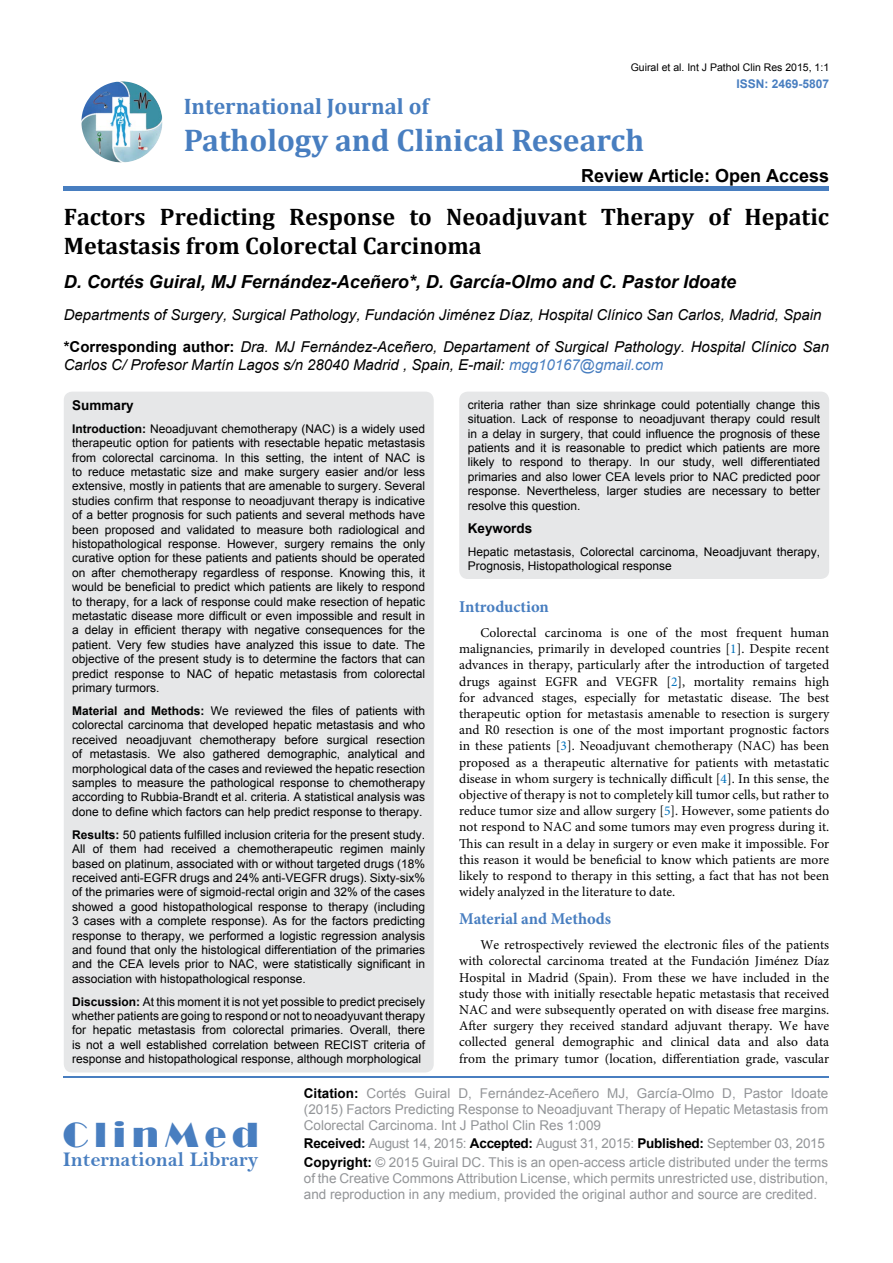
<style>
.page{position:relative;width:893px;height:1263px;background:#fff}
.page>*{position:absolute;margin:0;border:0;box-sizing:border-box;transform-origin:0 0}
.t1{font:36px "Broadway";letter-spacing:.16em;color:#487ec0}
.t2{font:700 31.5px "Cambria";color:#487ec0}
.t3{font:700 24px/28.8px "Cambria";color:#000}
.t4{font:700 22.5px "Cambria";color:#487ec0}
.t5{font:21px "Bell MT Bold";color:#487ec0}
.t6{font:italic 700 18px "Arial";color:#000}
.t7{font:700 18px "Arial";color:#000}
.t8{font:700 16.5px "Minion Pro";letter-spacing:-.005em;color:#487ec0}
.t9{font:italic 15px/32.2px "Arial";color:#000}
.t10{font:13.5px/16.2px "Minion Pro";color:#000;text-align:justify}
.t11{font:13.5px/16.2px "Arial";color:#939598}
.t12{font:700 13.5px "Arial";color:#000}
.t13{font:12px/14.4px "Arial";color:#000;text-align:justify}
.t14{font:700 12px "Arial";color:#487ec0}
.t15{font:10.5px "Arial";color:#000}
.s1{font-weight:700;font-style:normal}
.s2{color:#487ec0}
.s3{font-weight:700}
.s4{color:#0072bc}
.s5{font-weight:700;color:#000}
</style>
<div class="page">
<img style="left:81px;top:81px;width:81px;height:81px;border-radius:41px">
<div style="left:64px;top:186px;width:765px;height:5px;background:#487ec0"></div>
<hr style="left:63px;top:1076px;width:765px;height:2px;background:#487ec0">
<div style="left:64px;top:392px;width:370px;height:680px;background:#e6e7e8;border-radius:9px"></div>
<div style="left:459px;top:392px;width:370px;height:187px;background:#e6e7e8;border-radius:9px"></div>
<p class="t15" style="left:631px;top:61px;width:200px">Guiral et al. Int J Pathol Clin Res 2015, 1:1</p>
<p class="t14" style="left:736px;top:75px;width:94px">ISSN: 2469-5807</p>
<h3 class="t4" style="left:184px;top:90px;width:247px">International Journal of</h3>
<h2 class="t2" style="left:184px;top:118px;width:462px">Pathology and Clinical Research</h2>
<h3 class="t7" style="left:581px;top:163px;width:250px">Review Article: Open Access</h3>
<h3 class="t3" style="left:64px;top:201px;width:767px">Factors Predicting Response to Neoadjuvant Therapy of Hepatic<br>Metastasis from Colorectal Carcinoma</h3>
<h3 class="t6" style="left:64px;top:270px;width:674px">D. Cortés Guiral, MJ Fernández-Aceñero*, D. García-Olmo and C. Pastor Idoate</h3>
<p class="t9" style="left:64px;top:299px;width:767px">Departments of Surgery, Surgical Pathology, Fundación Jiménez Díaz, Hospital Clínico San Carlos, Madrid, Spain <span class="s1">*Corresponding author:</span> Dra. MJ Fernández-Aceñero, Departament of Surgical Pathology. Hospital Clínico San</p>
<p class="t9" style="left:64px;top:349px;width:601px">Carlos C/ Profesor Martín Lagos s/n 28040 Madrid , Spain, E-mail: <span class="s2">mgg10167@gmail.com</span></p>
<p class="t12" style="left:72px;top:396px;width:63px">Summary</p>
<p class="t13" style="left:72px;top:421px;width:354px"><span class="s3">Introduction:</span> Neoadjuvant chemotherapy (NAC) is a widely used therapeutic option for patients with resectable hepatic metastasis from colorectal carcinoma. In this setting, the intent of NAC is to reduce metastatic size and make surgery easier and/or less extensive, mostly in patients that are amenable to surgery. Several studies confirm that response to neoadjuvant therapy is indicative of a better prognosis for such patients and several methods have been proposed and validated to measure both radiological and histopathological response. However, surgery remains the only curative option for these patients and patients should be operated on after chemotherapy regardless of response. Knowing this, it would be beneficial to predict which patients are likely to respond to therapy, for a lack of response could make resection of hepatic metastatic disease more difficult or even impossible and result in a delay in efficient therapy with negative consequences for the patient. Very few studies have analyzed this issue to date. The objective of the present study is to determine the factors that can predict response to NAC of hepatic metastasis from colorectal primary turmors.</p>
<p class="t13" style="left:72px;top:703px;width:354px"><span class="s3">Material and Methods:</span> We reviewed the files of patients with colorectal carcinoma that developed hepatic metastasis and who received neoadjuvant chemotherapy before surgical resection of metastasis. We also gathered demographic, analytical and morphological data of the cases and reviewed the hepatic resection samples to measure the pathological response to chemotherapy according to Rubbia-Brandt et al. criteria. A statistical analysis was done to define which factors can help predict response to therapy.</p>
<p class="t13" style="left:72px;top:827px;width:354px"><span class="s3">Results:</span> 50 patients fulfilled inclusion criteria for the present study.<br>All of them had received a chemotherapeutic regimen mainly based on platinum, associated with or without targeted drugs (18% received anti-EGFR drugs and 24% anti-VEGFR drugs). Sixty-six% of the primaries were of sigmoid-rectal origin and 32% of the cases showed a good histopathological response to therapy (including 3 cases with a complete response). As for the factors predicting response to therapy, we performed a logistic regression analysis and found that only the histological differentiation of the primaries and the CEA levels prior to NAC, were statistically significant in association with histopathological response.</p>
<p class="t13" style="left:72px;top:994px;width:354px"><span class="s3">Discussion:</span> At this moment it is not yet possible to predict precisely whether patients are going to respond or not to neoadyuvant therapy for hepatic metastasis from colorectal primaries. Overall, there is not a well established correlation between RECIST criteria of response and histopathological response, although morphological</p>
<p class="t13" style="left:468px;top:397px;width:354px">criteria rather than size shrinkage could potentially change this situation. Lack of response to neoadjuvant therapy could result in a delay in surgery, that could influence the prognosis of these patients and it is reasonable to predict which patients are more likely to respond to therapy. In our study, well differentiated primaries and also lower CEA levels prior to NAC predicted poor response. Nevertheless, larger studies are necessary to better resolve this question.</p>
<p class="t12" style="left:468px;top:519px;width:66px">Keywords</p>
<p class="t13" style="left:468px;top:545px;width:354px">Hepatic metastasis, Colorectal carcinoma, Neoadjuvant therapy,<br>Prognosis, Histopathological response</p>
<h3 class="t8" style="left:459px;top:595px;width:91px">Introduction</h3>
<p class="t10" style="left:459px;top:625px;width:371px;text-indent:21px">Colorectal carcinoma is one of the most frequent human malignancies, primarily in developed countries [<span class="s4">1</span>]. Despite recent advances in therapy, particularly after the introduction of targeted drugs against EGFR and VEGFR [<span class="s4">2</span>], mortality remains high for advanced stages, especially for metastatic disease. The best therapeutic option for metastasis amenable to resection is surgery and R0 resection is one of the most important prognostic factors in these patients [<span class="s4">3</span>]. Neoadjuvant chemotherapy (NAC) has been proposed as a therapeutic alternative for patients with metastatic disease in whom surgery is technically difficult [<span class="s4">4</span>]. In this sense, the objective of therapy is not to completely kill tumor cells, but rather to reduce tumor size and allow surgery [<span class="s4">5</span>]. However, some patients do not respond to NAC and some tumors may even progress during it.<br>This can result in a delay in surgery or even make it impossible. For this reason it would be beneficial to know which patients are more likely to respond to therapy in this setting, a fact that has not been widely analyzed in the literature to date.</p>
<h3 class="t8" style="left:459px;top:907px;width:154px">Material and Methods</h3>
<p class="t10" style="left:459px;top:937px;width:371px;text-indent:21px">We retrospectively reviewed the electronic files of the patients with colorectal carcinoma treated at the Fundación Jiménez Díaz Hospital in Madrid (Spain). From these we have included in the study those with initially resectable hepatic metastasis that received NAC and were subsequently operated on with disease free margins.<br>After surgery they received standard adjuvant therapy. We have collected general demographic and clinical data and also data from the primary tumor (location, differentiation grade, vascular</p>
<h1 class="t1" style="left:63px;top:1113px;width:197px">ClinMed</h1>
<h3 class="t5" style="left:63px;top:1147px;width:197px">International Library</h3>
<p class="t11" style="left:304px;top:1085px;width:526px;text-align:justify"><span class="s5">Citation:</span> Cortés Guiral D, Fernández-Aceñero MJ, García-Olmo D, Pastor Idoate (2015) Factors Predicting Response to Neoadjuvant Therapy of Hepatic Metastasis from Colorectal Carcinoma. Int J Pathol Clin Res 1:009</p>
<p class="t11" style="left:304px;top:1134px;width:526px;line-height:18.3px"><span class="s5">Received:</span> August 14, 2015: <span class="s5">Accepted:</span> August 31, 2015: <span class="s5">Published:</span> September 03, 2015<br><span class="s5">Copyright:</span> © 2015 Guiral DC. This is an open-access article distributed under the terms</p>
<p class="t11" style="left:304px;top:1170px;width:526px">of the Creative Commons Attribution License, which permits unrestricted use, distribution, and reproduction in any medium, provided the original author and source are credited.</p>
</div>
